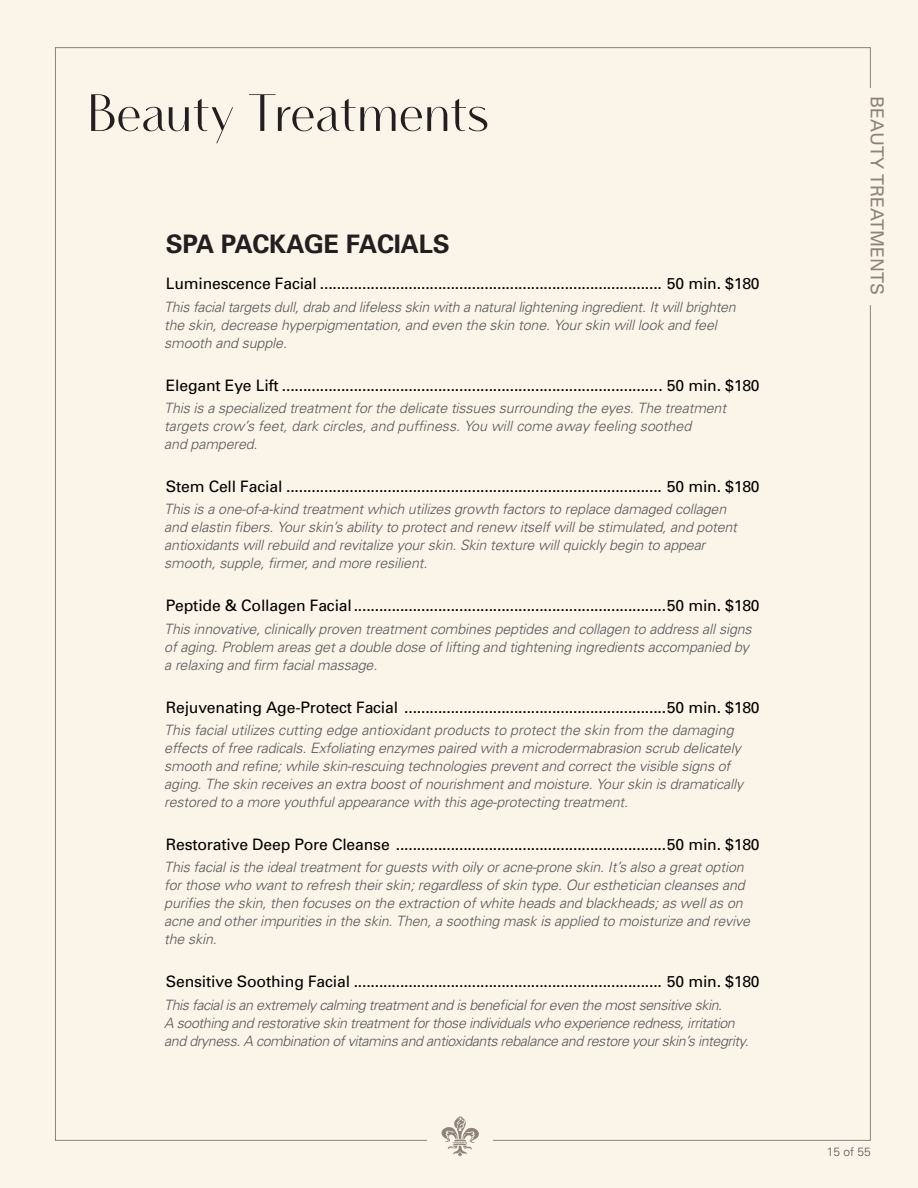
<style>
.page{position:relative;width:918px;height:1188px;background:#fbf4e9}
.page>*{position:absolute;margin:0;border:0;box-sizing:border-box;transform-origin:0 0}
.Section_Title{font:700 54px "Vanitas";letter-spacing:-.01em;color:#231f20}
.Sub_Title_Section{font:700 25.5px "Univers";letter-spacing:-.01em;color:#231f20}
.Side_Title{font:18px "Univers";color:#8e837a}
.Price_Central_TAB{font:15.75px "Univers";letter-spacing:-.01em;color:#000}
.SubPrice_Description{font:italic 300 14.25px/18px "Univers";letter-spacing:-.01em;color:#57585a}
.SubPrice_Description-2{font:italic 300 14.25px/18px "Univers";letter-spacing:-.03em;color:#57585a}
.t1{font:300 12px "Univers";color:#57585a}
</style>
<div class="page">
<svg style="left:441px;top:1115px;width:38px;height:42px"></svg>
<p class="Section_Title" style="left:88px;top:80px;width:403px">Beauty Treatments</p>
<p class="Sub_Title_Section" style="left:166px;top:228px;width:285px">SPA PACKAGE FACIALS</p>
<p class="Price_Central_TAB" style="left:166px;top:274px;width:596px">Luminescence Facial ................................................................................. 50 min. $180</p>
<p class="SubPrice_Description" style="left:164px;top:297px;width:573px">This facial targets dull, drab and lifeless skin with a natural lightening ingredient. It will brighten the skin, decrease hyperpigmentation, and even the skin tone. Your skin will look and feel smooth and supple.</p>
<p class="Price_Central_TAB" style="left:166px;top:375px;width:596px">Elegant Eye Lift .......................................................................................... 50 min. $180</p>
<p class="SubPrice_Description" style="left:164px;top:399px;width:563px">This is a specialized treatment for the delicate tissues surrounding the eyes. The treatment targets crow’s feet, dark circles, and puffiness. You will come away feeling soothed<br>and pampered.</p>
<p class="Price_Central_TAB" style="left:166px;top:476px;width:596px">Stem Cell Facial ......................................................................................... 50 min. $180</p>
<p class="SubPrice_Description" style="left:164px;top:500px;width:574px">This is a one-of-a-kind treatment which utilizes growth factors to replace damaged collagen and elastin fibers. Your skin’s ability to protect and renew itself will be stimulated, and potent antioxidants will rebuild and revitalize your skin. Skin texture will quickly begin to appear smooth, supple, firmer, and more resilient.</p>
<p class="Price_Central_TAB" style="left:166px;top:596px;width:596px">Peptide &amp; Collagen Facial..........................................................................50 min. $180</p>
<p class="SubPrice_Description" style="left:164px;top:619px;width:589px">This innovative, clinically proven treatment combines peptides and collagen to address all signs of aging. Problem areas get a double dose of lifting and tightening ingredients accompanied by a relaxing and firm facial massage.</p>
<p class="Price_Central_TAB" style="left:166px;top:697px;width:596px">Rejuvenating Age-Protect Facial ..............................................................50 min. $180</p>
<p class="SubPrice_Description" style="left:164px;top:721px;width:581px">This facial utilizes cutting edge antioxidant products to protect the skin from the damaging effects of free radicals. Exfoliating enzymes paired with a microdermabrasion scrub delicately smooth and refine; while skin-rescuing technologies prevent and correct the visible signs of aging. The skin receives an extra boost of nourishment and moisture. Your skin is dramatically restored to a more youthful appearance with this age-protecting treatment.</p>
<p class="Price_Central_TAB" style="left:166px;top:835px;width:596px">Restorative Deep Pore Cleanse ................................................................50 min. $180</p>
<p class="SubPrice_Description" style="left:164px;top:858px;width:587px">This facial is the ideal treatment for guests with oily or acne-prone skin. It’s also a great option for those who want to refresh their skin; regardless of skin type. Our esthetician cleanses and purifies the skin, then focuses on the extraction of white heads and blackheads; as well as on acne and other impurities in the skin. Then, a soothing mask is applied to moisturize and revive the skin.</p>
<p class="Price_Central_TAB" style="left:166px;top:972px;width:596px">Sensitive Soothing Facial ......................................................................... 50 min. $180</p>
<p class="SubPrice_Description-2" style="left:164px;top:995px;width:586px">This facial is an extremely calming treatment and is beneficial for even the most sensitive skin.<br>A soothing and restorative skin treatment for those individuals who experience redness, irritation and dryness. A combination of vitamins and antioxidants rebalance and restore your skin’s integrity.</p>
<p class="Side_Title" style="left:888px;top:96px;width:201px;rotate:90deg">BEAUTY TREATMENTS</p>
<p class="t1" style="left:827px;top:1145px;width:46px">15 of 55</p>
</div>
